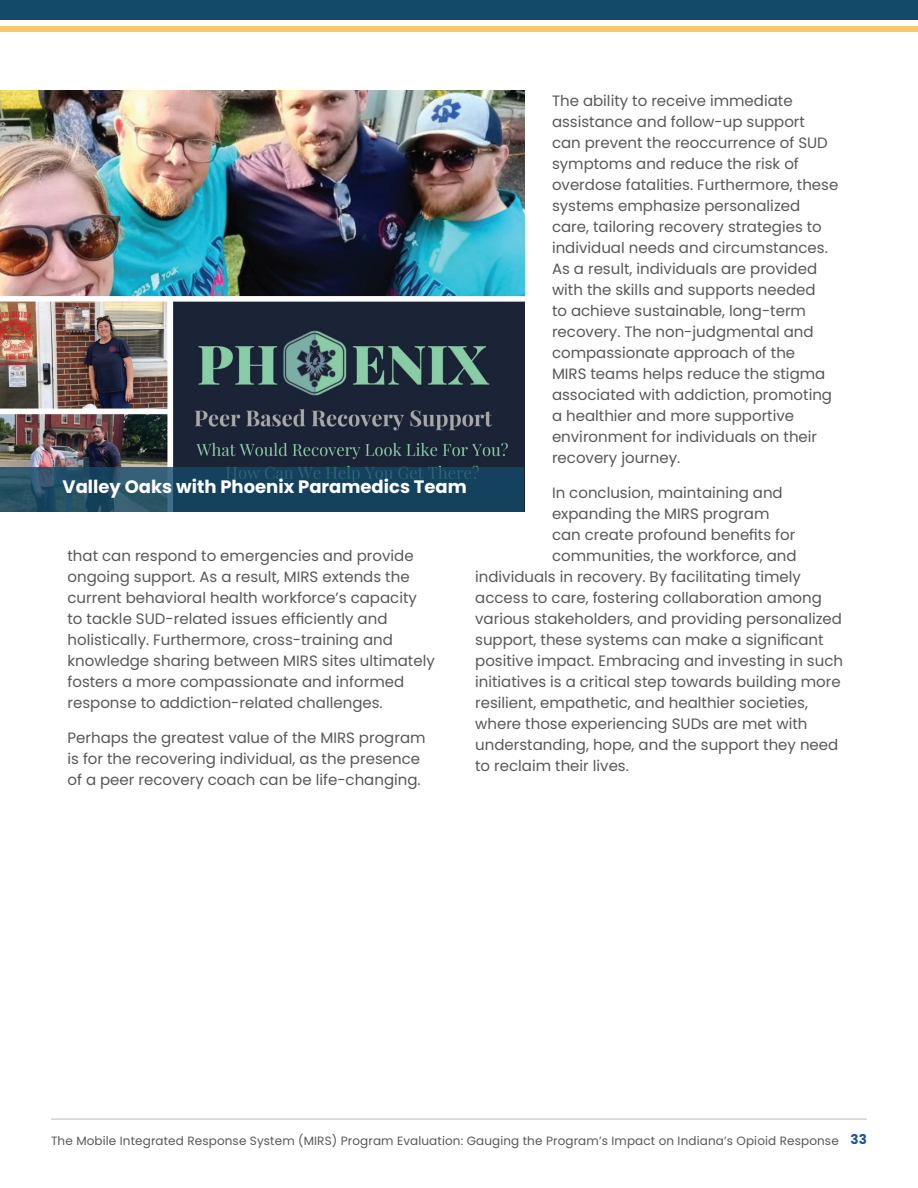
<style>
.page{position:relative;width:918px;height:1188px;background:#fff}
.page>*{position:absolute;margin:0;border:0;box-sizing:border-box;transform-origin:0 0}
.Image{font:700 18px "Poppins";color:#fff}
.Paragraph_copy{font:15px/21px "Poppins";color:#57585a}
.t1{font:12px "Poppins";letter-spacing:.01em;color:#57585a}
.s1{font-weight:700;font-size:13.5px;color:#18569e}
</style>
<div class="page">
<hr style="left:51px;top:1118px;width:816px;height:2px;background:#d1d2d4">
<div style="left:0;top:0;width:918px;height:20px;background:#134a69"></div>
<div style="left:0;top:26px;width:918px;height:6px;background:#f7c96a"></div>
<img style="left:0;top:91px;width:525px;height:421px">
<svg style="left:0;top:467px;width:524px;height:45px;background:#1b4862"></svg>
<p class="Image" style="left:63px;top:476px;width:406px">Valley Oaks with Phoenix Paramedics Team</p>
<p class="Paragraph_copy" style="left:68px;top:546px;width:369px">that can respond to emergencies and provide ongoing support. As a result, MIRS extends the current behavioral health workforce’s capacity to tackle SUD-related issues efficiently and holistically. Furthermore, cross-training and knowledge sharing between MIRS sites ultimately fosters a more compassionate and informed response to addiction-related challenges.</p>
<p class="Paragraph_copy" style="left:68px;top:727px;width:360px">Perhaps the greatest value of the MIRS program is for the recovering individual, as the presence of a peer recovery coach can be life-changing.</p>
<p class="Paragraph_copy" style="left:552px;top:91px;width:288px">The ability to receive immediate assistance and follow-up support<br>can prevent the reoccurrence of SUD symptoms and reduce the risk of overdose fatalities. Furthermore, these systems emphasize personalized care, tailoring recovery strategies to individual needs and circumstances.<br>As a result, individuals are provided with the skills and supports needed<br>to achieve sustainable, long-term recovery. The non-judgmental and compassionate approach of the<br>MIRS teams helps reduce the stigma associated with addiction, promoting a healthier and more supportive environment for individuals on their recovery journey.</p>
<p class="Paragraph_copy" style="left:552px;top:482px;width:232px">In conclusion, maintaining and</p>
<p class="Paragraph_copy" style="left:552px;top:503px;width:219px">expanding the MIRS program</p>
<p class="Paragraph_copy" style="left:552px;top:524px;width:245px">can create profound benefits for</p>
<p class="Paragraph_copy" style="left:552px;top:545px;width:246px">communities, the workforce, and</p>
<p class="Paragraph_copy" style="left:475px;top:566px;width:327px">individuals in recovery. By facilitating timely</p>
<p class="Paragraph_copy" style="left:475px;top:587px;width:348px">access to care, fostering collaboration among</p>
<p class="Paragraph_copy" style="left:475px;top:608px;width:368px">various stakeholders, and providing personalized</p>
<p class="Paragraph_copy" style="left:475px;top:629px;width:350px">support, these systems can make a significant</p>
<p class="Paragraph_copy" style="left:475px;top:650px;width:369px">positive impact. Embracing and investing in such</p>
<p class="Paragraph_copy" style="left:475px;top:671px;width:367px">initiatives is a critical step towards building more</p>
<p class="Paragraph_copy" style="left:475px;top:692px;width:334px">resilient, empathetic, and healthier societies,</p>
<p class="Paragraph_copy" style="left:475px;top:713px;width:334px">where those experiencing SUDs are met with</p>
<p class="Paragraph_copy" style="left:475px;top:734px;width:365px">understanding, hope, and the support they need</p>
<p class="Paragraph_copy" style="left:475px;top:755px;width:155px">to reclaim their lives.</p>
<p class="t1" style="left:51px;top:1133px;width:817px">The Mobile Integrated Response System (MIRS) Program Evaluation: Gauging the Program’s Impact on Indiana’s Opioid Response <span class="s1">33</span></p>
</div>
